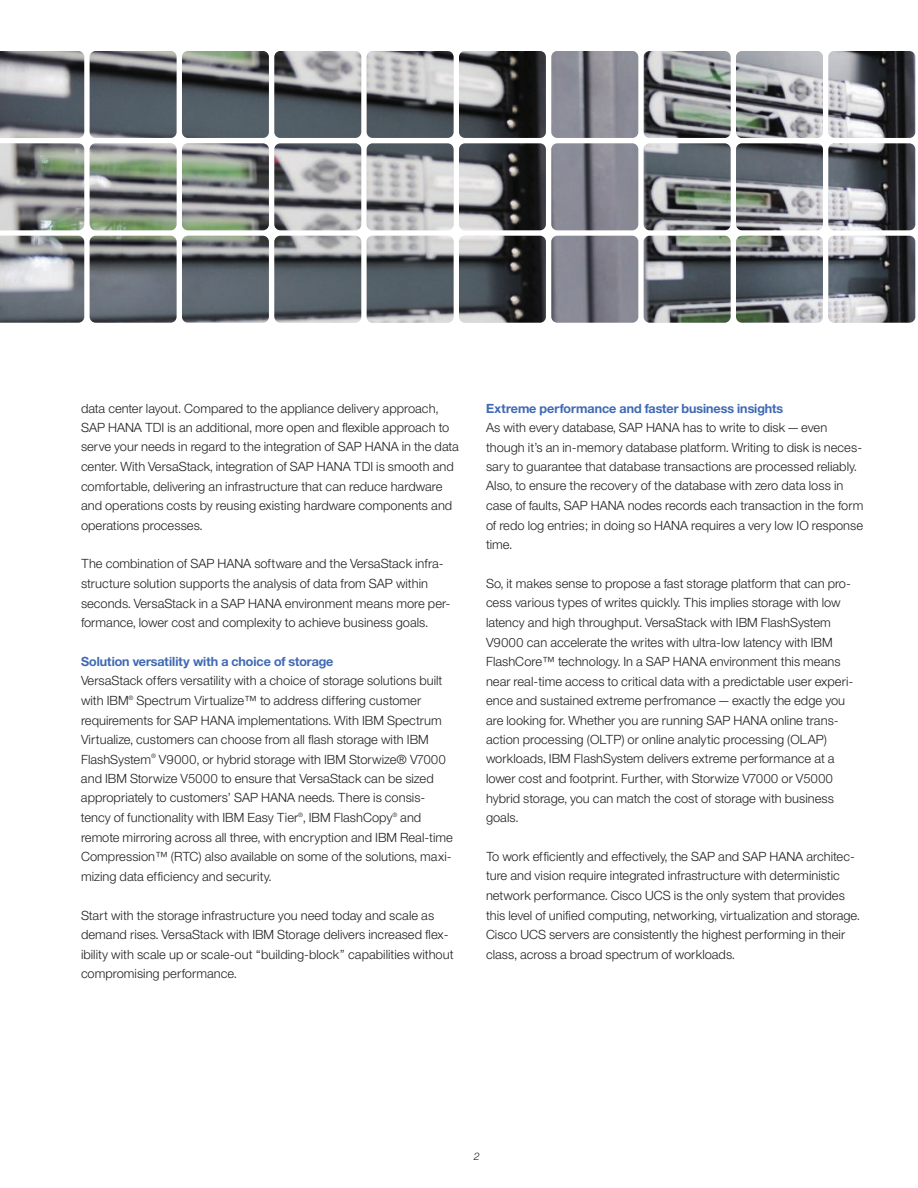
<style>
.page{position:relative;width:918px;height:1188px;background:#fff}
.page>*{position:absolute;margin:0;border:0;box-sizing:border-box;transform-origin:0 0}
.Body{font:12.75px/19.5px "Helv Neue Lightfor IBM";color:#231f20}
.Subhead{font:12.75px "Helv Neue Boldfor IBM";color:#406ab4}
.t1{font:10.5px "Helv Neue Light Italicfor IBM";color:#231f20}
</style>
<div class="page">
<svg style="left:0;top:51px;width:916px;height:272px;background:#86898c"></svg>
<img style="left:90px;top:51px;width:826px;height:87px">
<p class="Body" style="left:81px;top:398px;width:379px">data center layout. Compared to the appliance delivery approach, SAP HANA TDI is an additional, more open and flexible approach to serve your needs in regard to the integration of SAP HANA in the data center. With VersaStack, integration of SAP HANA TDI is smooth and comfortable, delivering an infrastructure that can reduce hardware and operations costs by reusing existing hardware components and operations processes.</p>
<p class="Body" style="left:81px;top:554px;width:371px">The combination of SAP HANA software and the VersaStack infra&shy;structure solution supports the analysis of data from SAP within seconds. VersaStack in a SAP HANA environment means more per&shy;formance, lower cost and complexity to achieve business goals.</p>
<p class="Subhead" style="left:81px;top:653px;width:254px">Solution versatility with a choice of storage</p>
<p class="Body" style="left:81px;top:671px;width:374px">VersaStack offers versatility with a choice of storage solutions built with IBM<sup>®</sup> Spectrum Virtualize™ to address differing customer requirements for SAP HANA implementations. With IBM Spectrum Virtualize, customers can choose from all flash storage with IBM FlashSystem<sup>®</sup> V9000, or hybrid storage with IBM Storwize® V7000 and IBM Storwize V5000 to ensure that VersaStack can be sized appropriately to customers’ SAP HANA needs. There is consis&shy;tency of functionality with IBM Easy Tier<sup>®</sup>, IBM FlashCopy<sup>®</sup> and remote mirroring across all three, with encryption and IBM Real-time Compression™ (RTC) also available on some of the solutions, maxi&shy;mizing data efficiency and security.</p>
<p class="Body" style="left:81px;top:905px;width:374px">Start with the storage infrastructure you need today and scale as demand rises. VersaStack with IBM Storage delivers increased flex&shy;ibility with scale up or scale-out “building-block” capabilities without compromising performance.</p>
<p class="Subhead" style="left:486px;top:400px;width:299px">Extreme performance and faster business insights</p>
<p class="Body" style="left:486px;top:417px;width:379px">As with every database, SAP HANA has to write to disk—even though it’s an in-memory database platform. Writing to disk is neces&shy;sary to guarantee that database transactions are processed reliably.<br>Also, to ensure the recovery of the database with zero data loss in case of faults, SAP HANA nodes records each transaction in the form of redo log entries; in doing so HANA requires a very low IO response time.</p>
<p class="Body" style="left:486px;top:573px;width:369px">So, it makes sense to propose a fast storage platform that can pro&shy;cess various types of writes quickly. This implies storage with low latency and high throughput. VersaStack with IBM FlashSystem V9000 can accelerate the writes with ultra-low latency with IBM FlashCore™ technology. In a SAP HANA environment this means near real-time access to critical data with a predictable user experi&shy;ence and sustained extreme perfromance—exactly the edge you are looking for. Whether you are running SAP HANA online trans&shy;action processing (OLTP) or online analytic processing (OLAP) workloads, IBM FlashSystem delivers extreme performance at a lower cost and footprint. Further, with Storwize V7000 or V5000 hybrid storage, you can match the cost of storage with business goals.</p>
<p class="Body" style="left:486px;top:846px;width:375px">To work efficiently and effectively, the SAP and SAP HANA architec&shy;ture and vision require integrated infrastructure with deterministic network performance. Cisco UCS is the only system that provides this level of unified computing, networking, virtualization and storage.<br>Cisco UCS servers are consistently the highest performing in their class, across a broad spectrum of workloads.</p>
<p class="t1" style="left:474px;top:1150px;width:7px">2</p>
</div>
